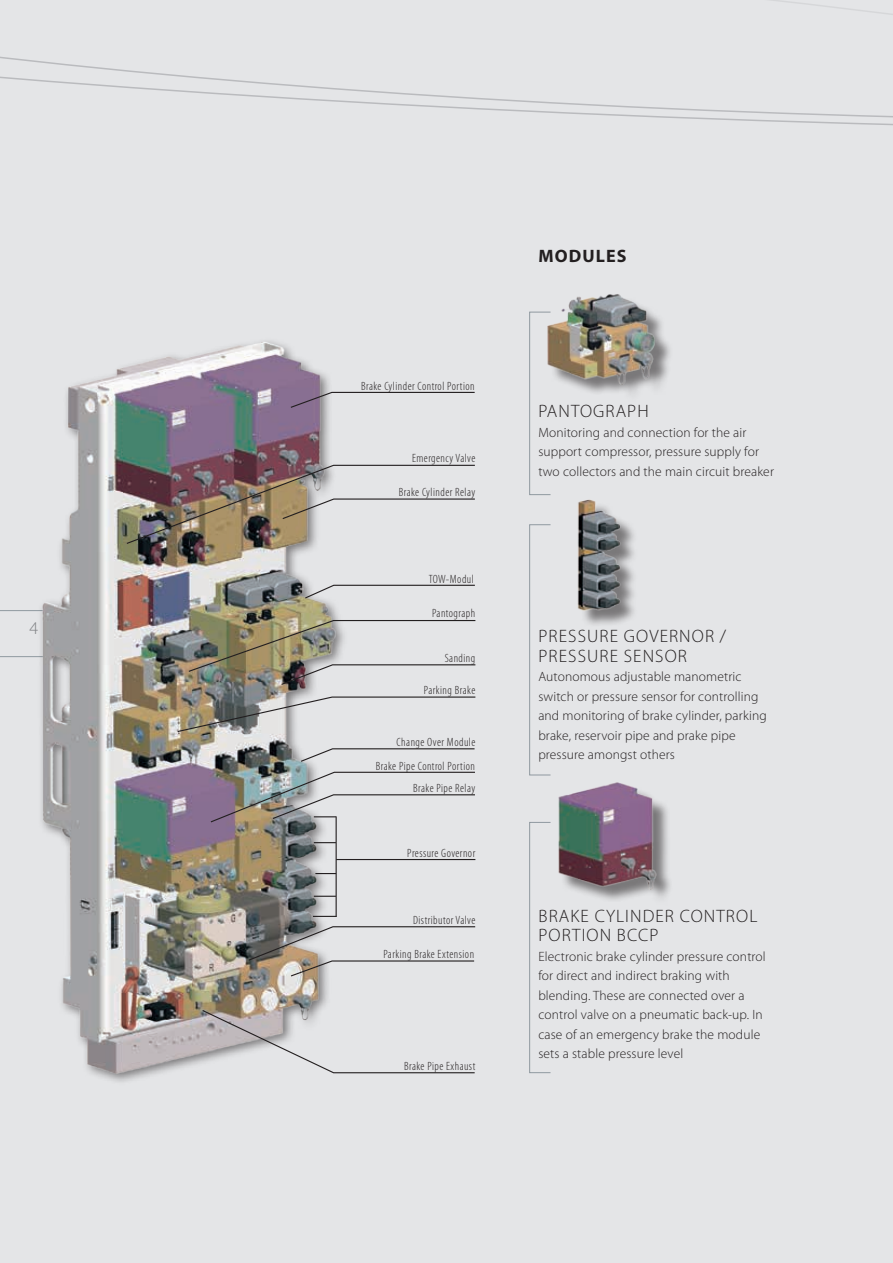
<style>
.page{position:relative;width:893px;height:1263px;background:#e4e5e7}
.page>*{position:absolute;margin:0;border:0;box-sizing:border-box;transform-origin:0 0}
.t1{font:300 18px/19.5px "Myriad Pro";letter-spacing:.06em;color:#231f20}
.t2{font:700 18px "Myriad Pro";letter-spacing:.06em;color:#231f20}
.t3{font:300 18px "Myriad Pro";color:#808285}
.t4{font:300 13.5px/19.5px "Myriad Pro";letter-spacing:.01em;color:#231f20}
.t5{font:300 condensed 12px/23.5px "Myriad Pro";letter-spacing:.04em;color:#231f20;text-align:right}
</style>
<div class="page">
<div style="left:551px;top:297px;width:122px;height:105px;background:#231f20;opacity:.55"></div>
<img style="left:546px;top:294px;width:111px;height:91px">
<div style="left:561px;top:785px;width:113px;height:121px;background:#231f20;opacity:.55"></div>
<img style="left:558px;top:782px;width:105px;height:109px">
<div style="left:580px;top:502px;width:58px;height:125px;background:#231f20;opacity:.55"></div>
<img style="left:546px;top:495px;width:92px;height:120px">
<img style="left:3px;top:341px;width:391px;height:741px">
<svg style="left:289px;top:391px;width:186px;height:18px"></svg>
<img style="left:125px;top:464px;width:350px;height:81px">
<img style="left:187px;top:619px;width:289px;height:67px">
<svg style="left:300px;top:748px;width:175px;height:15px"></svg>
<svg style="left:247px;top:926px;width:229px;height:51px"></svg>
<svg style="left:201px;top:1009px;width:274px;height:65px"></svg>
<svg style="left:176px;top:696px;width:300px;height:37px"></svg>
<hr style="left:336px;top:859px;width:139px;height:1px;background:#231f20">
<hr style="left:336px;top:816px;width:1px;height:101px;background:#231f20">
<svg style="left:209px;top:771px;width:266px;height:52px"></svg>
<svg style="left:314px;top:842px;width:22px;height:1px"></svg>
<svg style="left:315px;top:873px;width:21px;height:1px"></svg>
<svg style="left:314px;top:896px;width:22px;height:1px"></svg>
<svg style="left:313px;top:916px;width:23px;height:1px"></svg>
<svg style="left:304px;top:584px;width:171px;height:15px"></svg>
<div style="left:529px;top:312px;width:22px;height:183px;border:1px solid #8f99a0"></div>
<div style="left:529px;top:524px;width:22px;height:251px;border:1px solid #8f99a0"></div>
<div style="left:529px;top:822px;width:22px;height:251px;border:1px solid #8f99a0"></div>
<svg style="left:0;top:0;width:893px;height:126px"></svg>
<h1 class="t3" style="left:29px;top:618px;width:10px">4</h1>
<p class="t5" style="left:361px;top:374px;width:115px">Brake Cylinder Control Portion</p>
<p class="t5" style="left:412px;top:447px;width:65px">Emergency Valve</p>
<p class="t5" style="left:399px;top:481px;width:78px">Brake Cylinder Relay</p>
<p class="t5" style="left:429px;top:567px;width:46px">TOW-Modul</p>
<p class="t5" style="left:432px;top:602px;width:45px">Pantograph</p>
<p class="t5" style="left:445px;top:646px;width:32px">Sanding</p>
<p class="t5" style="left:424px;top:679px;width:53px">Parking Brake</p>
<p class="t5" style="left:376px;top:731px;width:101px">Change Over Module<br>Brake Pipe Control Portion</p>
<p class="t5" style="left:413px;top:776px;width:64px">Brake Pipe Relay</p>
<p class="t5" style="left:407px;top:841px;width:70px">Pressure Governor</p>
<p class="t5" style="left:413px;top:908px;width:64px">Distributor Valve</p>
<p class="t5" style="left:383px;top:942px;width:92px">Parking Brake Extension</p>
<p class="t5" style="left:404px;top:1054px;width:73px">Brake Pipe Exhaust</p>
<h1 class="t2" style="left:538px;top:244px;width:89px">MODULES</h1>
<h1 class="t1" style="left:538px;top:402px;width:45px">PANTOGR</h1>
<h1 class="t1" style="left:616px;top:402px;width:22px">APH</h1>
<p class="t4" style="left:538px;top:423px;width:237px">Monitoring and connection for the air support compressor, pressure supply for two collectors and the main circuit breaker</p>
<h1 class="t1" style="left:538px;top:627px;width:189px">Pressure Governor /<br>Pressure Sensor</h1>
<p class="t4" style="left:538px;top:667px;width:230px">Autonomous adjustable manometric switch or pressure sensor for controlling and monitoring of brake cylinder, parking brake, reservoir pipe and prake pipe pressure amongst others</p>
<h1 class="t1" style="left:538px;top:906px;width:216px">Brake Cylin der Control<br>Porti on BCCP</h1>
<p class="t4" style="left:538px;top:946px;width:229px">Electronic brake cylinder pressure control for direct and indirect braking with blending. These are connected over a control valve on a pneumatic back-up. In case of an emergency brake the module sets a stable pressure level</p>
</div>
